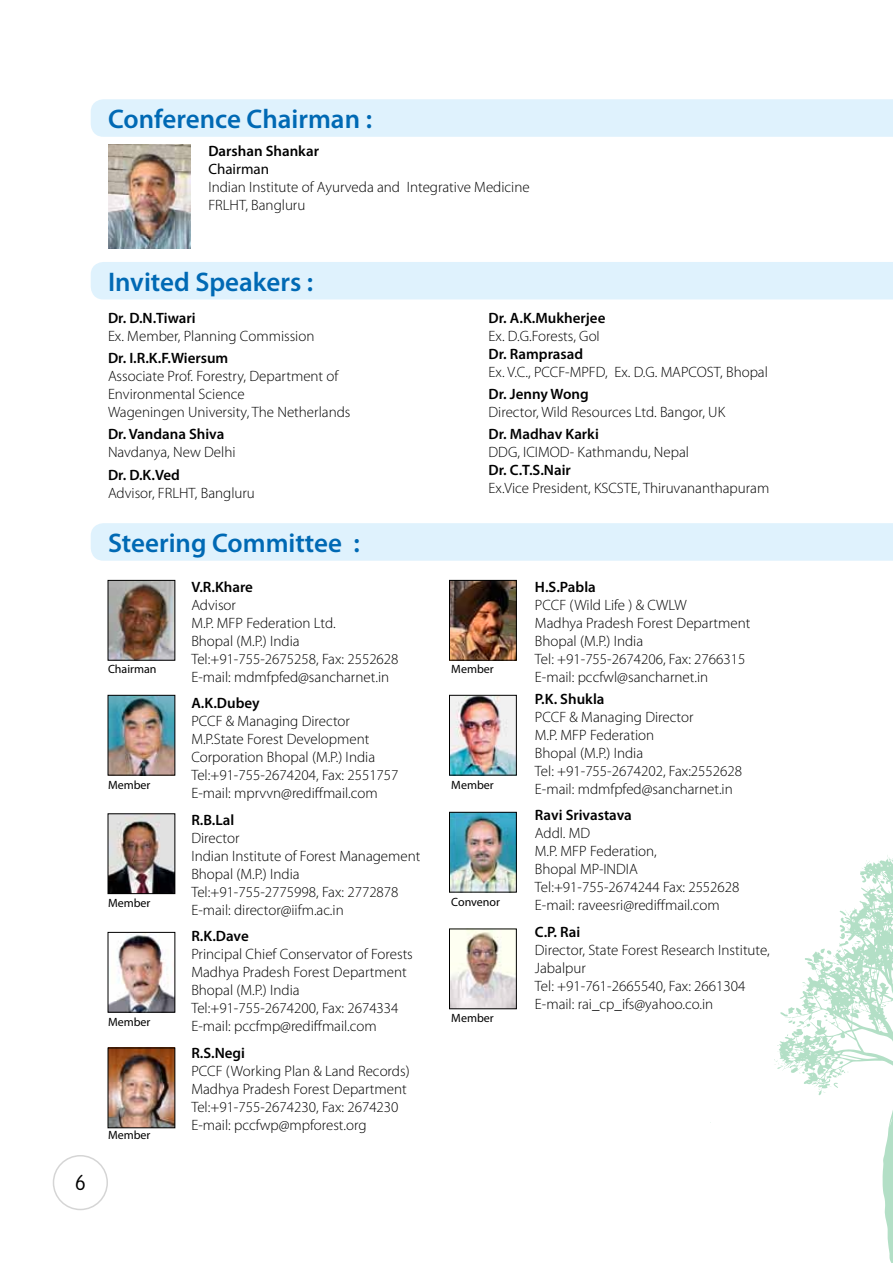
<style>
.page{position:relative;width:893px;height:1263px;background:#fff}
.page>*{position:absolute;margin:0;border:0;box-sizing:border-box;transform-origin:0 0}
.t1{font:600 27px "Myriad Pro";color:#0069b4}
.t2{font:100 21px "VAG Rounded Std";color:#000}
.t3{font:300 15px/18px "Myriad Pro";color:#000}
.t4{font:600 15px "Myriad Pro";color:#000}
.t5{font:15px "Myriad Pro";color:#000}
.t6{font:12px "Myriad Pro";color:#000}
</style>
<div class="page">
<div style="left:91px;top:99px;width:802px;height:38px;background:#dff2fd"></div>
<div style="left:91px;top:262px;width:802px;height:37px;background:#dff2fd"></div>
<div style="left:91px;top:523px;width:802px;height:38px;background:#dff2fd"></div>
<img style="left:110px;top:582px;width:63px;height:76px">
<img style="left:451px;top:582px;width:64px;height:76px">
<div style="left:449px;top:580px;width:68px;height:80px;border:1px solid #000"></div>
<img style="left:110px;top:697px;width:63px;height:76px">
<img style="left:110px;top:816px;width:63px;height:76px">
<div style="left:108px;top:814px;width:67px;height:80px;border:1px solid #000"></div>
<img style="left:110px;top:934px;width:63px;height:76px">
<div style="left:108px;top:932px;width:67px;height:80px;border:1px solid #000"></div>
<img style="left:110px;top:1050px;width:63px;height:76px">
<img style="left:451px;top:697px;width:64px;height:76px">
<div style="left:449px;top:695px;width:68px;height:80px;border:1px solid #000"></div>
<img style="left:451px;top:814px;width:64px;height:76px">
<div style="left:449px;top:812px;width:68px;height:80px;border:1px solid #000"></div>
<img style="left:451px;top:931px;width:64px;height:76px">
<div style="left:449px;top:929px;width:68px;height:80px;border:1px solid #000"></div>
<img style="left:108px;top:145px;width:82px;height:103px">
<svg style="left:778px;top:857px;width:115px;height:405px"></svg>
<svg style="left:832px;top:1061px;width:17px;height:27px"></svg>
<svg style="left:877px;top:876px;width:7px;height:18px"></svg>
<svg style="left:820px;top:909px;width:44px;height:56px"></svg>
<svg style="left:803px;top:957px;width:11px;height:6px"></svg>
<svg style="left:803px;top:984px;width:4px;height:6px"></svg>
<svg style="left:874px;top:1001px;width:14px;height:6px"></svg>
<svg style="left:856px;top:1004px;width:8px;height:6px"></svg>
<svg style="left:880px;top:1028px;width:5px;height:3px"></svg>
<svg style="left:777px;top:1012px;width:39px;height:34px"></svg>
<svg style="left:774px;top:1059px;width:10px;height:10px"></svg>
<svg style="left:799px;top:1071px;width:6px;height:3px"></svg>
<svg style="left:814px;top:1086px;width:12px;height:7px"></svg>
<div style="left:53px;top:1155px;width:55px;height:55px;border:2px solid #c6c6c6;border-radius:50%"></div>
<h2 class="t2" style="left:75px;top:1170px;width:13px">6</h2>
<h1 class="t1" style="left:108px;top:104px;width:266px">Conference Chairman :</h1>
<p class="t4" style="left:208px;top:142px;width:112px">Darshan Shankar</p>
<p class="t5" style="left:208px;top:161px;width:62px">Chairman</p>
<p class="t3" style="left:208px;top:178px;width:323px">Indian Institute of Ayurveda and Integrative Medicine<br>FRLHT, Bangluru</p>
<h1 class="t1" style="left:108px;top:267px;width:207px">Invited Speakers :</h1>
<p class="t4" style="left:108px;top:309px;width:89px">Dr. D.N.Tiwari</p>
<p class="t3" style="left:108px;top:327px;width:208px">Ex. Member, Planning Commission</p>
<p class="t4" style="left:108px;top:350px;width:122px">Dr. I.R.K.F.Wiersum</p>
<p class="t3" style="left:108px;top:367px;width:244px">Associate Prof. Forestry, Department of<br>Environmental Science<br>Wageningen University, The Netherlands</p>
<p class="t4" style="left:108px;top:426px;width:118px">Dr. Vandana Shiva</p>
<p class="t3" style="left:108px;top:443px;width:129px">Navdanya, New Delhi</p>
<p class="t4" style="left:108px;top:466px;width:73px">Dr. D.K.Ved</p>
<p class="t3" style="left:108px;top:484px;width:148px">Advisor, FRLHT, Bangluru</p>
<h1 class="t1" style="left:108px;top:528px;width:253px">Steering Committee :</h1>
<p class="t6" style="left:108px;top:663px;width:50px">Chairman</p>
<p class="t6" style="left:108px;top:778px;width:44px">Member</p>
<p class="t6" style="left:108px;top:897px;width:44px">Member</p>
<p class="t6" style="left:108px;top:1015px;width:44px">Member</p>
<p class="t6" style="left:108px;top:1128px;width:44px">Member</p>
<p class="t4" style="left:191px;top:578px;width:63px">V.R.Khare</p>
<p class="t3" style="left:191px;top:596px;width:209px">Advisor<br>M.P. MFP Federation Ltd.<br>Bhopal (M.P.) India<br>Tel:+91-755-2675258, Fax: 2552628<br>E-mail: mdmfpfed@sancharnet.in</p>
<p class="t4" style="left:191px;top:695px;width:70px">A.K.Dubey</p>
<p class="t3" style="left:191px;top:712px;width:209px">PCCF &amp; Managing Director<br>M.P.State Forest Development<br>Corporation Bhopal (M.P.) India<br>Tel:+91-755-2674204, Fax: 2551757<br>E-mail: mprvvn@rediffmail.com</p>
<p class="t4" style="left:191px;top:811px;width:44px">R.B.Lal</p>
<p class="t3" style="left:191px;top:829px;width:231px">Director<br>Indian Institute of Forest Management<br>Bhopal (M.P.) India<br>Tel:+91-755-2775998, Fax: 2772878<br>E-mail: director@iifm.ac.in</p>
<p class="t4" style="left:191px;top:928px;width:59px">R.K.Dave</p>
<p class="t3" style="left:191px;top:945px;width:223px">Principal Chief Conservator of Forests<br>Madhya Pradesh Forest Department<br>Bhopal (M.P.) India<br>Tel:+91-755-2674200, Fax: 2674334<br>E-mail: pccfmp@rediffmail.com</p>
<p class="t4" style="left:191px;top:1044px;width:55px">R.S.Negi</p>
<p class="t3" style="left:191px;top:1062px;width:220px">PCCF (Working Plan &amp; Land Records)<br>Madhya Pradesh Forest Department Tel:+91-755-2674230, Fax: 2674230<br>E-mail: pccfwp@mpforest.org</p>
<p class="t4" style="left:489px;top:309px;width:118px">Dr. A.K.Mukherjee</p>
<p class="t3" style="left:489px;top:327px;width:113px">Ex. D.G.Forests, GoI</p>
<p class="t4" style="left:489px;top:345px;width:96px">Dr. Ramprasad</p>
<p class="t3" style="left:489px;top:363px;width:281px">Ex. V.C., PCCF-MPFD, Ex. D.G. MAPCOST, Bhopal</p>
<p class="t4" style="left:489px;top:386px;width:102px">Dr. Jenny Wong</p>
<p class="t3" style="left:489px;top:403px;width:238px">Director, Wild Resources Ltd. Bangor, UK</p>
<p class="t4" style="left:489px;top:426px;width:112px">Dr. Madhav Karki</p>
<p class="t3" style="left:489px;top:443px;width:202px">DDG, ICIMOD- Kathmandu, Nepal</p>
<p class="t4" style="left:489px;top:462px;width:84px">Dr. C.T.S.Nair</p>
<p class="t3" style="left:489px;top:479px;width:282px">Ex.Vice President, KSCSTE, Thiruvananthapuram</p>
<p class="t6" style="left:451px;top:663px;width:44px">Member</p>
<p class="t6" style="left:451px;top:778px;width:44px">Member</p>
<p class="t6" style="left:451px;top:895px;width:50px">Convenor</p>
<p class="t6" style="left:451px;top:1012px;width:44px">Member</p>
<p class="t4" style="left:535px;top:578px;width:62px">H.S.Pabla</p>
<p class="t3" style="left:535px;top:596px;width:217px">PCCF (Wild Life ) &amp; CWLW<br>Madhya Pradesh Forest Department<br>Bhopal (M.P.) India<br>Tel: +91-755-2674206, Fax: 2766315<br>E-mail: pccfwl@sancharnet.in</p>
<p class="t4" style="left:535px;top:690px;width:71px">P.K. Shukla</p>
<p class="t3" style="left:535px;top:708px;width:209px">PCCF &amp; Managing Director<br>M.P. MFP Federation<br>Bhopal (M.P.) India<br>Tel: +91-755-2674202, Fax:2552628<br>E-mail: mdmfpfed@sancharnet.in</p>
<p class="t4" style="left:535px;top:807px;width:98px">Ravi Srivastava</p>
<p class="t3" style="left:535px;top:825px;width:206px">Addl. MD<br>M.P. MFP Federation,<br>Bhopal MP-INDIA<br>Tel:+91-755-2674244 Fax: 2552628<br>E-mail: raveesri@rediffmail.com</p>
<p class="t4" style="left:535px;top:923px;width:47px">C.P. Rai</p>
<p class="t3" style="left:535px;top:941px;width:236px">Director, State Forest Research Institute,<br>Jabalpur<br>Tel: +91-761-2665540, Fax: 2661304<br>E-mail: rai_cp_ifs@yahoo.co.in</p>
</div>
